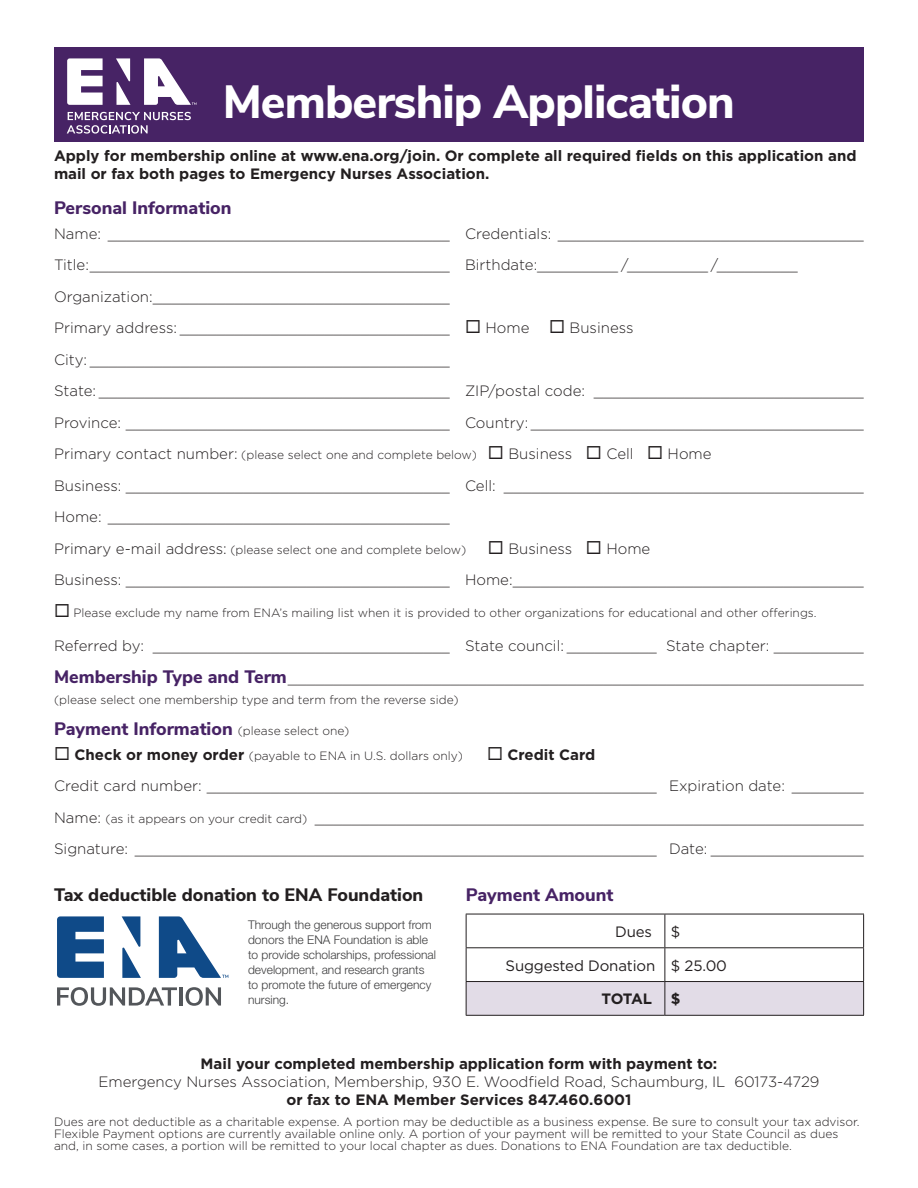
<style>
.page{position:relative;width:918px;height:1188px;background:#fff}
.page>*{position:absolute;margin:0;border:0;box-sizing:border-box;transform-origin:0 0}
.t1{font:800 46.5px "Nunito Sans";letter-spacing:-.02em;color:#fff}
.Headings{font:800 18px "Nunito Sans";color:#472365}
.Headings-2{font:800 18px "Nunito Sans";color:#231f20}
._2_line_form{font:300 15px "Gotham";color:#231f20}
._3_line_form{font:300 15px "Gotham";color:#231f20}
.body_text{font:300 15px/18px "Gotham";letter-spacing:-.005em;color:#231f20;text-align:center}
._2_line_small{font:300 15px "Gotham";color:#231f20}
.body_text-2{font:700 15px/18px "Gotham";color:#231f20}
.Headings-3{font:300 15px "Gotham";color:#231f20}
.Chart_Description{font:15px "Gotham";letter-spacing:-.01em;color:#231f20}
.Headings-4{font:700 15px "Gotham";color:#231f20}
.Chart_Description-2{font:700 15px "Gotham";letter-spacing:-.04em;color:#231f20}
.body_text-3{font:300 12px/12px "Gotham";color:#231f20}
.body_text-4{font:300 12px/15px "Helvetica Neue LT Std";color:#3e3e3f}
.Headings-5{font:300 12px "Gotham";color:#231f20}
.s1{font-size:12px}
.s2{font-family:"Nunito Sans";font-weight:800;font-size:18px;color:#472365}
.s3{font-family:"Gotham";font-weight:300;font-size:12px;color:#231f20}
.s4{font-weight:700;font-size:15px}
.s5{font-weight:700}
</style>
<div class="page">
<div style="left:54px;top:47px;width:810px;height:95px;background:#472365"></div>
<svg style="left:116px;top:58px;width:15px;height:47px"></svg>
<svg style="left:67px;top:58px;width:36px;height:47px;background:#ddd7e3"></svg>
<svg style="left:144px;top:58px;width:53px;height:47px"></svg>
<svg style="left:67px;top:112px;width:124px;height:22px"></svg>
<svg style="left:467px;top:915px;width:396px;height:100px"></svg>
<hr style="left:466px;top:914px;width:199px;height:1px;background:#231f20">
<hr style="left:466px;top:914px;width:1px;height:33px;background:#231f20">
<hr style="left:665px;top:914px;width:199px;height:1px;background:#231f20">
<hr style="left:664px;top:914px;width:1px;height:33px;background:#231f20">
<hr style="left:863px;top:914px;width:1px;height:33px;background:#231f20">
<hr style="left:466px;top:947px;width:199px;height:1px;background:#231f20">
<hr style="left:466px;top:948px;width:1px;height:33px;background:#231f20">
<hr style="left:665px;top:947px;width:199px;height:1px;background:#231f20">
<hr style="left:664px;top:948px;width:1px;height:33px;background:#231f20">
<hr style="left:863px;top:948px;width:1px;height:33px;background:#231f20">
<hr style="left:466px;top:981px;width:199px;height:1px;background:#231f20">
<hr style="left:466px;top:982px;width:1px;height:33px;background:#231f20">
<hr style="left:665px;top:981px;width:199px;height:1px;background:#231f20">
<hr style="left:664px;top:982px;width:1px;height:33px;background:#231f20">
<hr style="left:863px;top:982px;width:1px;height:33px;background:#231f20">
<hr style="left:466px;top:1015px;width:199px;height:1px;background:#231f20">
<hr style="left:665px;top:1015px;width:199px;height:1px;background:#231f20">
<svg style="left:122px;top:916px;width:19px;height:62px"></svg>
<svg style="left:57px;top:916px;width:47px;height:62px;background:#36679b"></svg>
<svg style="left:159px;top:916px;width:69px;height:62px"></svg>
<svg style="left:57px;top:987px;width:120px;height:19px"></svg>
<hr style="left:179px;top:987px;width:4px;height:19px;background:#53565a">
<svg style="left:186px;top:987px;width:35px;height:19px"></svg>
<p class="t1" style="left:223px;top:68px;width:514px">Membership Application</p>
<p class="body_text-2" style="left:54px;top:147px;width:804px">Apply for membership online at www.ena.org/join. Or complete all required fields on this application and mail or fax both pages to Emergency Nurses Association.</p>
<p class="Headings" style="left:54px;top:195px;width:179px">Personal Information</p>
<p class="_2_line_form" style="left:54px;top:224px;width:811px">Name: ______________________________________ Credentials: __________________________________</p>
<p class="_3_line_form" style="left:54px;top:256px;width:745px">Title:________________________________________ Birthdate:_________ /_________ /_________</p>
<p class="_3_line_form" style="left:54px;top:287px;width:397px">Organization:_________________________________</p>
<p class="_2_line_form" style="left:54px;top:319px;width:581px">Primary address: ______________________________ ◻ Home ◻ Business</p>
<p class="_2_line_form" style="left:54px;top:350px;width:397px">City: ________________________________________</p>
<p class="_2_line_form" style="left:54px;top:382px;width:811px">State: _______________________________________ ZIP/postal code: ______________________________</p>
<p class="_2_line_form" style="left:54px;top:413px;width:811px">Province: ____________________________________ Country: _____________________________________</p>
<p class="_2_line_form" style="left:54px;top:445px;width:659px">Primary contact number: <span class="s1">(please select one and complete below)</span> ◻ Business ◻ Cell ◻ Home</p>
<p class="_2_line_form" style="left:54px;top:476px;width:811px">Business: ____________________________________ Cell: ________________________________________</p>
<p class="_2_line_form" style="left:54px;top:508px;width:397px">Home: ______________________________________</p>
<p class="body_text" style="left:54px;top:539px;width:598px">Primary e-mail address: <span class="s1">(please select one and complete below)</span> ◻ Business ◻ Home</p>
<p class="_2_line_form" style="left:54px;top:571px;width:811px">Business: ____________________________________ Home:_______________________________________</p>
<p class="body_text-3" style="left:54px;top:606px;width:764px">◻ Please exclude my name from ENA’s mailing list when it is provided to other organizations for educational and other offerings.</p>
<p class="_3_line_form" style="left:54px;top:636px;width:811px">Referred by: _________________________________ State council: __________ State chapter: __________</p>
<p class="Headings-3" style="left:54px;top:668px;width:811px"><span class="s2">Membership Type and Term</span>________________________________________________________________</p>
<p class="body_text-3" style="left:54px;top:693px;width:406px">(please select one membership type and term from the reverse side)</p>
<p class="Headings" style="left:54px;top:716px;width:297px">Payment Information <span class="s3">(please select one)</span></p>
<p class="Headings-5" style="left:54px;top:748px;width:411px">◻ <span class="s4">Check or money order</span> (payable to ENA in U.S. dollars only)</p>
<p class="Headings-4" style="left:487px;top:745px;width:110px">◻ Credit Card</p>
<p class="_2_line_small" style="left:54px;top:777px;width:811px">Credit card number: __________________________________________________ Expiration date: ________</p>
<p class="_2_line_form" style="left:54px;top:808px;width:811px">Name: <span class="s1">(as it appears on your credit card)</span> _____________________________________________________________</p>
<p class="_2_line_small" style="left:54px;top:840px;width:811px">Signature: __________________________________________________________ Date: _________________</p>
<p class="Headings" style="left:466px;top:881px;width:149px">Payment Amount</p>
<p class="Chart_Description" style="left:615px;top:922px;width:38px">Dues</p>
<p class="Chart_Description" style="left:671px;top:922px;width:11px">$</p>
<p class="Chart_Description" style="left:506px;top:956px;width:151px">Suggested Donation</p>
<p class="Chart_Description" style="left:671px;top:956px;width:58px">$ 25.00</p>
<p class="Chart_Description-2" style="left:602px;top:989px;width:52px">TOTAL</p>
<p class="Chart_Description-2" style="left:671px;top:989px;width:11px">$</p>
<p class="Headings-2" style="left:54px;top:881px;width:371px">Tax deductible donation to ENA Foundation</p>
<p class="body_text-4" style="left:248px;top:917px;width:189px">Through the generous support from donors the ENA Foundation is able to provide scholarships, professional development, and research grants to promote the future of emergency nursing.</p>
<p class="body_text" style="left:99px;top:1054px;width:722px"><span class="s5">Mail your completed membership application form with payment to:<br></span>Emergency Nurses Association, Membership, 930 E. Woodfield Road, Schaumburg, IL 60173-4729</p>
<p class="body_text-2" style="left:287px;top:1090px;width:346px">or fax to ENA Member Services 847.460.6001</p>
<p class="body_text-3" style="left:54px;top:1115px;width:807px">Dues are not deductible as a charitable expense. A portion may be deductible as a business expense. Be sure to consult your tax advisor.<br>Flexible Payment options are currently available online only. A portion of your payment will be remitted to your State Council as dues and, in some cases, a portion will be remitted to your local chapter as dues. Donations to ENA Foundation are tax deductible.</p>
</div>
